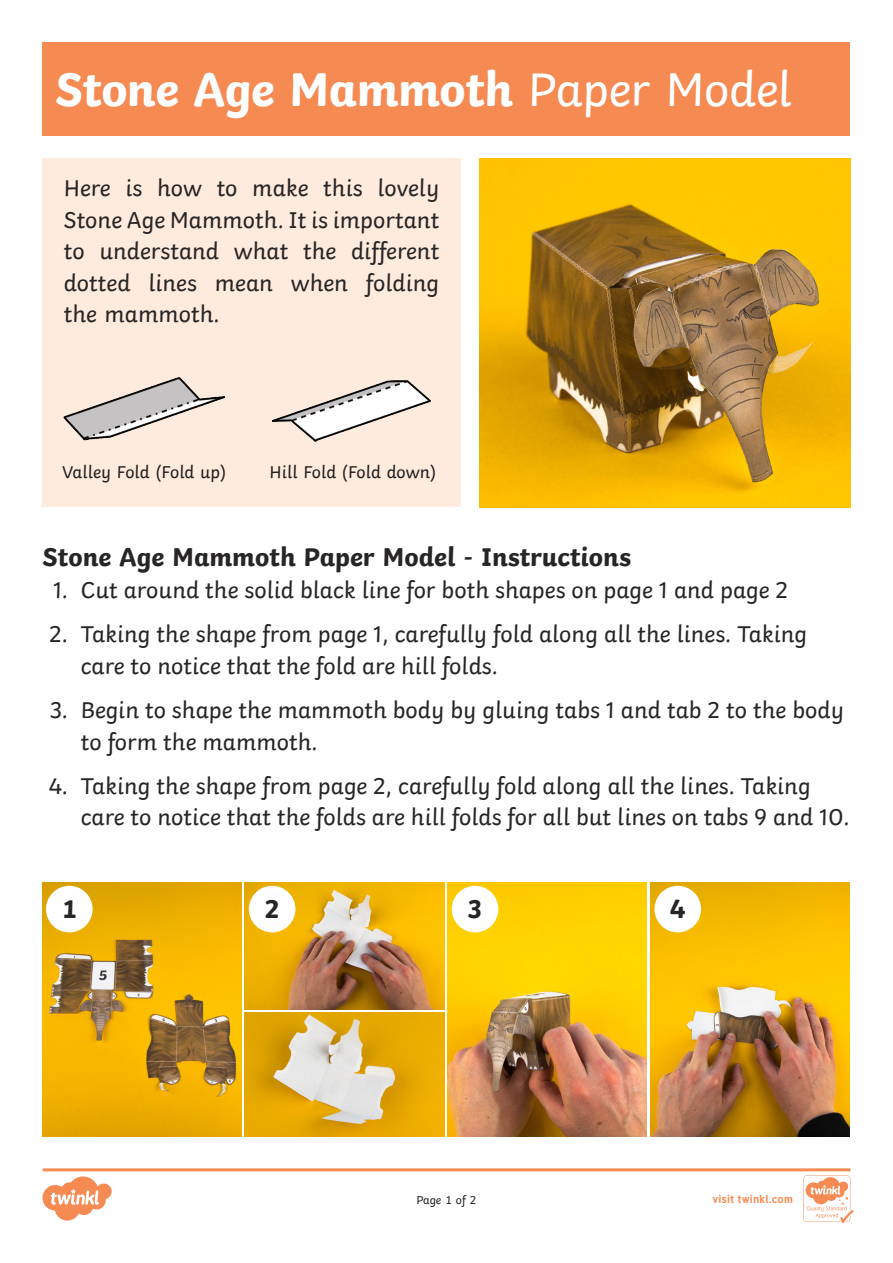
<style>
.page{position:relative;width:893px;height:1263px;background:#fff}
.page>*{position:absolute;margin:0;border:0;box-sizing:border-box;transform-origin:0 0}
.Heading_1{font:700 49.5px "Twinkl";letter-spacing:-.01em;color:#fff}
.Heading_2{font:700 27px "Twinkl";color:#282526}
.KS1_Body_Copy{font:24px/31.5px "Twinkl";color:#282526}
.t1{font:18px "Twinkl";color:#231f20}
.Page_Numbers{font:12px "Twinkl";letter-spacing:-.005em;color:#282526}
.t2{font:700 11.4px "Tuffy";letter-spacing:.015em;color:#f68a53}
.s1{font-weight:400}
</style>
<div class="page">
<div style="left:42px;top:43px;width:808px;height:93px;background:#f68a53"></div>
<div style="left:42px;top:159px;width:419px;height:348px;background:#feebdd"></div>
<img style="left:64px;top:378px;width:161px;height:63px">
<img style="left:272px;top:380px;width:158px;height:62px">
<img style="left:479px;top:159px;width:371px;height:348px">
<img style="left:42px;top:882px;width:200px;height:254px">
<img style="left:245px;top:882px;width:199px;height:127px">
<img style="left:245px;top:1012px;width:199px;height:124px">
<img style="left:448px;top:882px;width:199px;height:254px">
<img style="left:650px;top:882px;width:200px;height:254px">
<div style="left:46px;top:886px;width:47px;height:46px;background:#fff;border-radius:50%"></div>
<div style="left:249px;top:886px;width:46px;height:46px;background:#fff;border-radius:50%"></div>
<div style="left:452px;top:886px;width:46px;height:46px;background:#fff;border-radius:50%"></div>
<div style="left:654px;top:886px;width:47px;height:46px;background:#fff;border-radius:50%"></div>
<svg style="left:43px;top:1168px;width:810px;height:55px"></svg>
<p class="Heading_1" style="left:55px;top:48px;width:738px">Stone Age Mammoth <span class="s1">Paper Model</span></p>
<p class="KS1_Body_Copy" style="left:64px;top:170px;width:377px;text-align:justify">Here is how to make this lovely Stone Age Mammoth. It is important to understand what the different dotted lines mean when folding the mammoth.</p>
<p class="t1" style="left:62px;top:458px;width:166px">Valley Fold (Fold up)</p>
<p class="t1" style="left:270px;top:458px;width:168px">Hill Fold (Fold down)</p>
<p class="Heading_2" style="left:43px;top:535px;width:590px">Stone Age Mammoth Paper Model - Instructions</p>
<p class="KS1_Body_Copy" style="left:53px;top:572px;width:736px">1. Cut around the solid black line for both shapes on page 1 and page 2</p>
<p class="KS1_Body_Copy" style="left:81px;top:616px;width:728px;text-indent:-32px">2. Taking the shape from page 1, carefully fold along all the lines. Taking care to notice that the fold are hill folds.</p>
<p class="KS1_Body_Copy" style="left:81px;top:692px;width:765px;text-indent:-31px">3. Begin to shape the mammoth body by gluing tabs 1 and tab 2 to the body to form the mammoth.</p>
<p class="KS1_Body_Copy" style="left:81px;top:768px;width:770px;text-indent:-32px">4. Taking the shape from page 2, carefully fold along all the lines. Taking care to notice that the folds are hill folds for all but lines on tabs 9 and 10.</p>
<p class="Heading_2" style="left:61px;top:887px;width:17px">1</p>
<p class="Heading_2" style="left:264px;top:887px;width:17px">2</p>
<p class="Heading_2" style="left:467px;top:887px;width:17px">3</p>
<p class="Heading_2" style="left:670px;top:887px;width:17px">4</p>
<p class="Page_Numbers" style="left:416px;top:1191px;width:62px">Page 1 of 2</p>
<p class="t2" style="left:712px;top:1190px;width:82px">visit twinkl.com</p>
</div>
